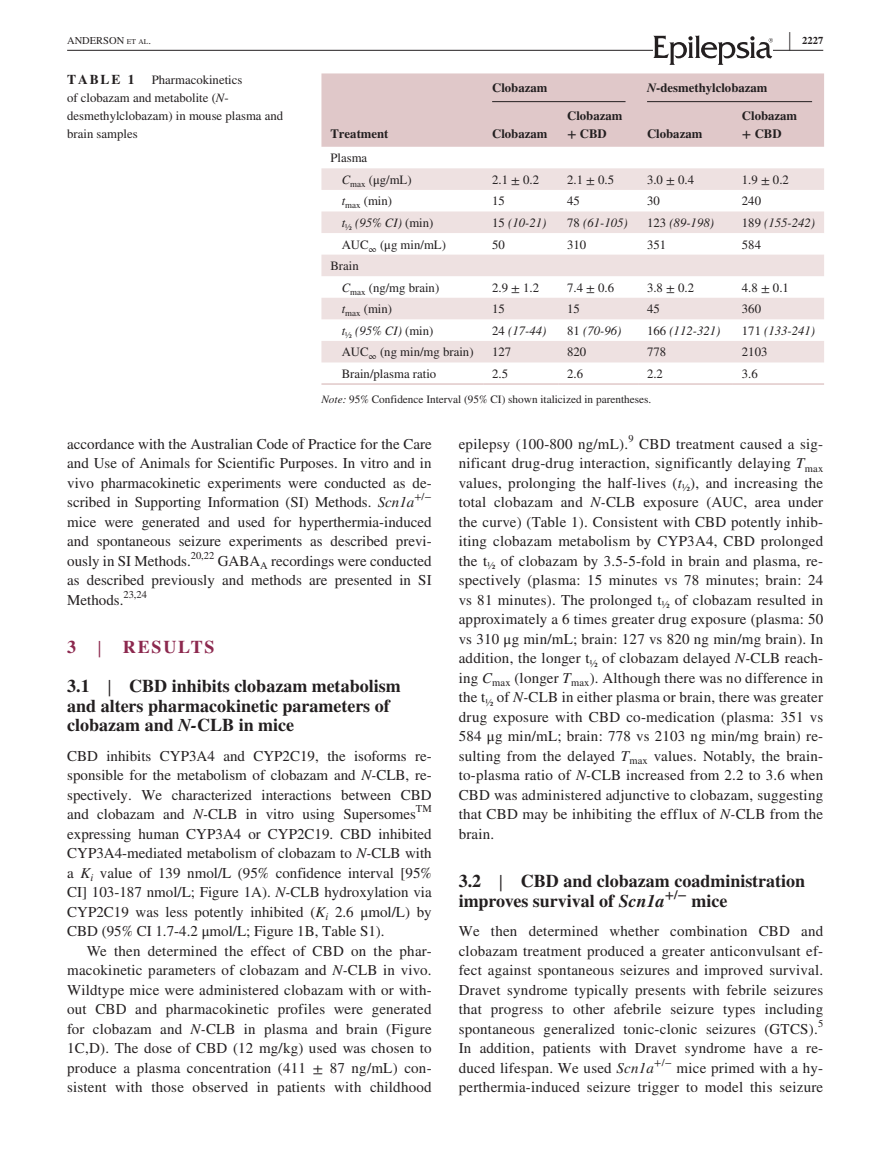
<style>
.page{position:relative;width:893px;height:1174px;background:#fff}
.page>*{position:absolute;margin:0;border:0;box-sizing:border-box;transform-origin:0 0}
.t1{font:700 25.95px "STIX";color:#231f20;scale:.36 1}
.t2{font:700 18px/19.5px "STIX";color:#231f20}
.t3{font:15px/19.5px "STIX";color:#231f20;text-align:justify}
.t4{font:700 13.5px "STIX";letter-spacing:.14em;color:#231f20}
.t5{font:12.75px/18px "STIX";color:#231f20}
.t6{font:italic 12.75px "STIX";color:#231f20}
.t7{font:700 12.75px/17.2px "STIX";color:#231f20}
.t8{font:11.25px "STIX";color:#231f20}
.t9{font:10.5px "STIX";color:#231f20}
.t10{font:10.5px "STIX";color:#231f20}
.t11{font:700 10.5px "STIX";color:#231f20}
.s1{font-size:7.35px}
.s2{font-style:italic}
.s3{font-style:normal}
.s4{color:#8c284e}
.s5{font-weight:400;font-size:23.7px;color:#8c284e}
.s6{font-weight:400;font-size:23.7px}
</style>
<div class="page">
<hr style="left:67px;top:50px;width:756px;height:1px;background:#231f20">
<svg style="left:653px;top:35px;width:120px;height:30px"></svg>
<div style="left:321px;top:73px;width:503px;height:74px;background:#e0c8c9"></div>
<svg style="left:321px;top:168px;width:503px;height:194px;fill:#eee1e1"></svg>
<hr style="left:321px;top:383px;width:162px;height:2px;background:#e0c8c9">
<hr style="left:483px;top:383px;width:75px;height:2px;background:#e0c8c9">
<hr style="left:558px;top:383px;width:80px;height:2px;background:#e0c8c9">
<hr style="left:638px;top:383px;width:95px;height:2px;background:#e0c8c9">
<hr style="left:733px;top:383px;width:91px;height:2px;background:#e0c8c9">
<hr style="left:492px;top:101px;width:133px;height:1px;background:#231f20">
<hr style="left:647px;top:101px;width:165px;height:1px;background:#231f20">
<h1 class="t1" style="left:789px;top:26px;width:7px">|</h1>
<p class="t10" style="left:67px;top:33px;width:85px">ANDERSON <span class="s1">et al</span>.</p>
<p class="t11" style="left:802px;top:34px;width:22px">2227</p>
<p class="t4" style="left:67px;top:71px;width:69px">TABLE 1</p>
<p class="t5" style="left:67px;top:71px;width:218px;text-indent:85px">Pharmacokinetics<br>of clobazam and metabolite (<span class="s2">N</span>‐ desmethylclobazam) in mouse plasma and brain samples</p>
<p class="t7" style="left:330px;top:124px;width:60px">Treatment</p>
<p class="t5" style="left:342px;top:148px;width:71px;line-height:21.6px;text-indent:-11px">Plasma<br><span class="s2">C</span><sub>max</sub> (μg/mL)</p>
<p class="t7" style="left:492px;top:79px;width:57px">Clobazam</p>
<p class="t7" style="left:647px;top:79px;width:122px"><span class="s2">N</span>‐desmethylclobazam</p>
<p class="t7" style="left:492px;top:124px;width:57px">Clobazam</p>
<p class="t7" style="left:567px;top:107px;width:57px">Clobazam + CBD</p>
<p class="t7" style="left:742px;top:107px;width:57px">Clobazam + CBD</p>
<p class="t7" style="left:647px;top:124px;width:57px">Clobazam</p>
<p class="t5" style="left:492px;top:171px;width:48px">2.1 ± 0.2</p>
<p class="t5" style="left:567px;top:171px;width:48px">2.1 ± 0.5</p>
<p class="t5" style="left:647px;top:171px;width:48px">3.0 ± 0.4</p>
<p class="t5" style="left:742px;top:171px;width:48px">1.9 ± 0.2</p>
<p class="t5" style="left:342px;top:193px;width:52px"><span class="s2">t</span><sub>max</sub> (min)</p>
<p class="t5" style="left:492px;top:193px;width:14px">15</p>
<p class="t5" style="left:567px;top:193px;width:14px">45</p>
<p class="t5" style="left:647px;top:193px;width:14px">30</p>
<p class="t5" style="left:742px;top:193px;width:21px">240</p>
<p class="t6" style="left:342px;top:214px;width:93px">t<sub>½</sub> (95% CI) <span class="s3">(min)</span></p>
<p class="t6" style="left:492px;top:214px;width:56px"><span class="s3">15</span> (10‐21)</p>
<p class="t6" style="left:567px;top:214px;width:62px"><span class="s3">78</span> (61‐105)</p>
<p class="t6" style="left:647px;top:214px;width:68px"><span class="s3">123</span> (89‐198)</p>
<p class="t6" style="left:742px;top:214px;width:75px"><span class="s3">189</span> (155‐242)</p>
<p class="t5" style="left:342px;top:236px;width:106px">AUC<sub>∞</sub> (μg min/mL)</p>
<p class="t5" style="left:492px;top:236px;width:14px">50</p>
<p class="t5" style="left:567px;top:236px;width:21px">310</p>
<p class="t5" style="left:647px;top:236px;width:21px">351</p>
<p class="t5" style="left:742px;top:236px;width:21px">584</p>
<p class="t5" style="left:342px;top:256px;width:99px;line-height:21.6px;text-indent:-11px">Brain<br><span class="s2">C</span><sub>max</sub> (ng/mg brain)</p>
<p class="t5" style="left:492px;top:279px;width:48px">2.9 ± 1.2</p>
<p class="t5" style="left:567px;top:279px;width:48px">7.4 ± 0.6</p>
<p class="t5" style="left:647px;top:279px;width:48px">3.8 ± 0.2</p>
<p class="t5" style="left:742px;top:279px;width:48px">4.8 ± 0.1</p>
<p class="t5" style="left:342px;top:301px;width:52px"><span class="s2">t</span><sub>max</sub> (min)</p>
<p class="t5" style="left:492px;top:301px;width:14px">15</p>
<p class="t5" style="left:567px;top:301px;width:14px">15</p>
<p class="t5" style="left:647px;top:301px;width:14px">45</p>
<p class="t5" style="left:742px;top:301px;width:21px">360</p>
<p class="t6" style="left:342px;top:322px;width:93px">t<sub>½</sub> (95% CI) <span class="s3">(min)</span></p>
<p class="t6" style="left:492px;top:322px;width:56px"><span class="s3">24</span> (17‐44)</p>
<p class="t6" style="left:567px;top:322px;width:56px"><span class="s3">81</span> (70‐96)</p>
<p class="t6" style="left:647px;top:322px;width:75px"><span class="s3">166</span> (112‐321)</p>
<p class="t6" style="left:742px;top:322px;width:75px"><span class="s3">171</span> (133‐241)</p>
<p class="t5" style="left:342px;top:344px;width:133px">AUC<sub>∞</sub> (ng min/mg brain)</p>
<p class="t5" style="left:492px;top:344px;width:21px">127</p>
<p class="t5" style="left:567px;top:344px;width:21px">820</p>
<p class="t5" style="left:647px;top:344px;width:21px">778</p>
<p class="t5" style="left:742px;top:344px;width:27px">2103</p>
<p class="t5" style="left:342px;top:365px;width:96px">Brain/plasma ratio</p>
<p class="t5" style="left:492px;top:365px;width:17px">2.5</p>
<p class="t5" style="left:567px;top:365px;width:17px">2.6</p>
<p class="t5" style="left:647px;top:365px;width:17px">2.2</p>
<p class="t5" style="left:742px;top:365px;width:17px">3.6</p>
<p class="t8" style="left:321px;top:391px;width:331px"><span class="s2">Note:</span> 95% Confidence Interval (95% CI) shown italicized in parentheses.</p>
<p class="t3" style="left:67px;top:435px;width:366px">accordance with the Australian Code of Practice for the Care and Use of Animals for Scientific Purposes. In vitro and in vivo pharmacokinetic experiments were conducted as de&shy;scribed in Supporting Information (SI) Methods. <span class="s2">Scn1a</span></p>
<p class="t9" style="left:414px;top:489px;width:19px">+/−</p>
<p class="t3" style="left:67px;top:513px;width:366px">mice were generated and used for hyperthermia‐induced and spontaneous seizure experiments as described previ&shy;ously in SI Methods.</p>
<p class="t9" style="left:191px;top:548px;width:25px">20,22</p>
<p class="t3" style="left:67px;top:552px;width:366px;text-indent:150px">GABA<sub>A</sub> recordings were conducted as described previously and methods are presented in SI Methods.</p>
<p class="t9" style="left:123px;top:587px;width:25px">23,24</p>
<p class="t2" style="left:67px;top:627px;width:335px;line-height:39px"><span class="s4">3</span> <span class="s5">|</span> <span class="s4">RESULTS<br></span>3.1 <span class="s6">|</span> CBD inhibits clobazam metabolism</p>
<p class="t2" style="left:67px;top:696px;width:324px">and alters pharmacokinetic parameters of clobazam and <span class="s2">N‐</span>CLB in mice</p>
<p class="t3" style="left:67px;top:747px;width:366px">CBD inhibits CYP3A4 and CYP2C19, the isoforms re&shy;sponsible for the metabolism of clobazam and <span class="s2">N‐</span>CLB, re&shy;spectively. We characterized interactions between CBD and clobazam and <span class="s2">N‐</span>CLB in vitro using Supersomes</p>
<p class="t9" style="left:416px;top:801px;width:17px">TM</p>
<p class="t3" style="left:67px;top:825px;width:366px">expressing human CYP3A4 or CYP2C19. CBD inhibited CYP3A4‐mediated metabolism of clobazam to <span class="s2">N‐</span>CLB with a <span class="s2">K</span><sub>i</sub> value of 139 nmol/L (95% confidence interval [95% CI] 103‐187 nmol/L; Figure 1A). <span class="s2">N‐</span>CLB hydroxylation via CYP2C19 was less potently inhibited (<span class="s2">K</span><sub>i</sub> 2.6 μmol/L) by CBD (95% CI 1.7‐4.2 μmol/L; Figure 1B, Table S1).</p>
<p class="t3" style="left:67px;top:942px;width:366px;text-indent:20px">We then determined the effect of CBD on the phar&shy;macokinetic parameters of clobazam and <span class="s2">N‐</span>CLB in vivo.<br>Wildtype mice were administered clobazam with or with&shy;out CBD and pharmacokinetic profiles were generated for clobazam and <span class="s2">N‐</span>CLB in plasma and brain (Figure 1C,D). The dose of CBD (12 mg/kg) used was chosen to produce a plasma concentration (411 ± 87 ng/mL) con&shy;sistent with those observed in patients with childhood</p>
<p class="t3" style="left:459px;top:435px;width:366px">epilepsy (100‐800 ng/mL).<sup>9</sup> CBD treatment caused a sig&shy;nificant drug‐drug interaction, significantly delaying <span class="s2">T</span><sub>max </sub>values, prolonging the half‐lives (<span class="s2">t</span><sub>½</sub>), and increasing the total clobazam and <span class="s2">N‐</span>CLB exposure (AUC, area under the curve) (Table 1). Consistent with CBD potently inhib&shy;iting clobazam metabolism by CYP3A4, CBD prolonged the t<sub>½</sub> of clobazam by 3.5‐5‐fold in brain and plasma, re&shy;spectively (plasma: 15 minutes vs 78 minutes; brain: 24 vs 81 minutes). The prolonged t<sub>½</sub> of clobazam resulted in approximately a 6 times greater drug exposure (plasma: 50 vs 310 μg min/mL; brain: 127 vs 820 ng min/mg brain). In addition, the longer t<sub>½</sub> of clobazam delayed <span class="s2">N‐</span>CLB reach&shy;ing <span class="s2">C</span><sub>max</sub> (longer <span class="s2">T</span><sub>max</sub>). Although there was no difference in the t<sub>½</sub> of <span class="s2">N‐</span>CLB in either plasma or brain, there was greater drug exposure with CBD co‐medication (plasma: 351 vs 584 μg min/mL; brain: 778 vs 2103 ng min/mg brain) re&shy;sulting from the delayed <span class="s2">T</span><sub>max</sub> values. Notably, the brain‐ to‐plasma ratio of <span class="s2">N‐</span>CLB increased from 2.2 to 3.6 when CBD was administered adjunctive to clobazam, suggesting that CBD may be inhibiting the efflux of <span class="s2">N‐</span>CLB from the brain.</p>
<p class="t2" style="left:459px;top:871px;width:348px">3.2 <span class="s6">|</span> CBD and clobazam coadministration improves survival of <span class="s2">Scn1a</span><sup>+/−</sup> mice</p>
<p class="t3" style="left:459px;top:922px;width:366px">We then determined whether combination CBD and clobazam treatment produced a greater anticonvulsant ef&shy;fect against spontaneous seizures and improved survival.<br>Dravet syndrome typically presents with febrile seizures that progress to other afebrile seizure types including spontaneous generalized tonic‐clonic seizures (GTCS).<sup>5<br></sup>In addition, patients with Dravet syndrome have a re&shy;duced lifespan. We used <span class="s2">Scn1a</span></p>
<p class="t9" style="left:654px;top:1055px;width:19px">+/−</p>
<p class="t3" style="left:459px;top:1059px;width:366px;text-align:right">mice primed with a hy-<br>perthermia‐induced seizure trigger to model this seizure</p>
</div>
